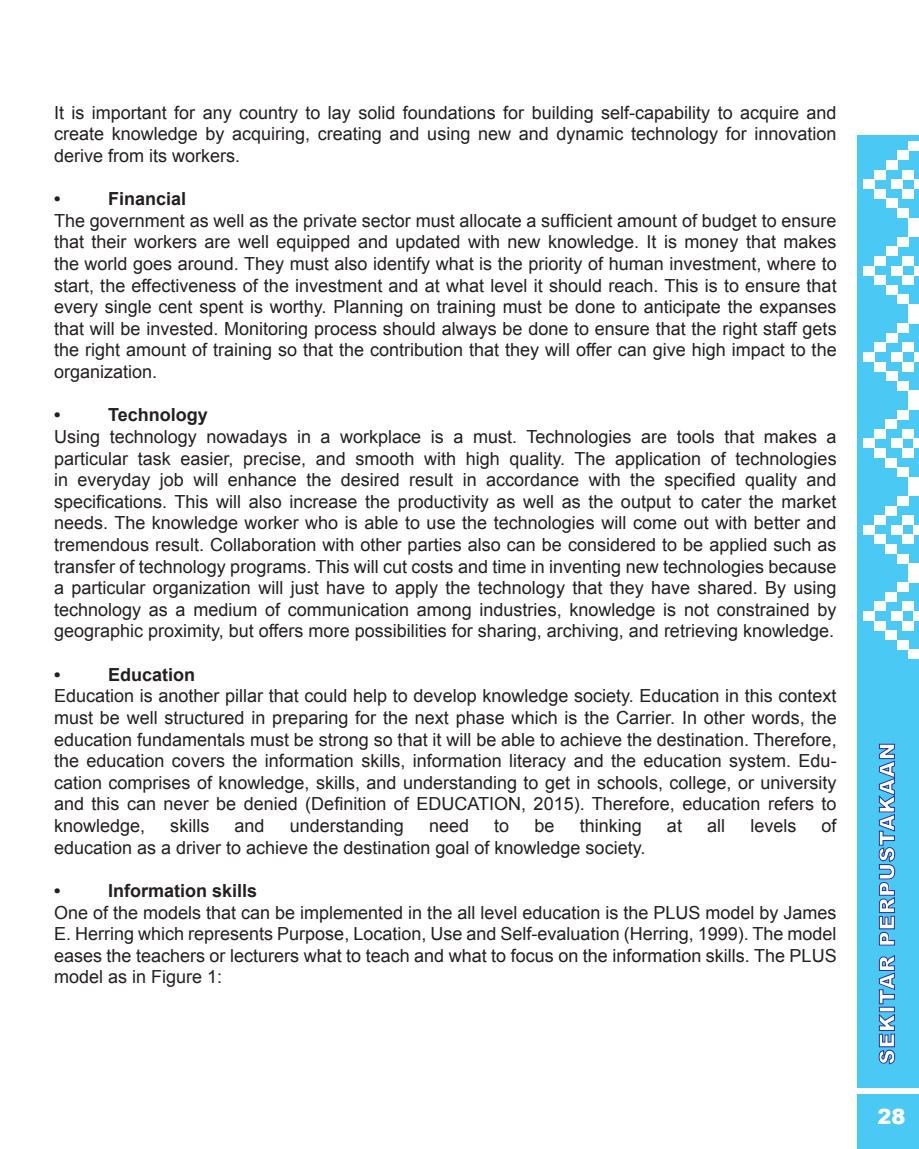
<style>
.page{position:relative;width:919px;height:1149px;background:#fff}
.page>*{position:absolute;margin:0;border:0;box-sizing:border-box;transform-origin:0 0}
.t1{font:900 21px "Arial";letter-spacing:.05em;color:#fff}
.t2{font:18px/21.6px "Arial";color:#231f20;text-align:justify}
.t3{font:700 18px "Arial";color:#231f20}
</style>
<div class="page">
<div style="left:857px;top:136px;width:61px;height:1012px;background:#49c9f4"></div>
<div style="left:857px;top:1088px;width:61px;height:5px;background:#fff"></div>
<div style="left:908px;top:141px;width:10px;height:9px;background:#fff"></div>
<div style="left:897px;top:150px;width:11px;height:10px;background:#fff"></div>
<div style="left:885px;top:198px;width:12px;height:10px;background:#fff"></div>
<div style="left:874px;top:189px;width:11px;height:9px;background:#fff"></div>
<div style="left:863px;top:179px;width:11px;height:10px;background:#fff"></div>
<div style="left:885px;top:160px;width:12px;height:10px;background:#fff"></div>
<div style="left:874px;top:170px;width:11px;height:9px;background:#fff"></div>
<div style="left:897px;top:208px;width:11px;height:10px;background:#fff"></div>
<div style="left:908px;top:218px;width:10px;height:9px;background:#fff"></div>
<div style="left:891px;top:179px;width:11px;height:10px;background:#fff"></div>
<div style="left:902px;top:189px;width:12px;height:9px;background:#fff"></div>
<div style="left:902px;top:170px;width:12px;height:9px;background:#fff"></div>
<hr style="left:914px;top:179px;width:4px;height:10px;background:#fff">
<div style="left:908px;top:227px;width:10px;height:10px;background:#fff"></div>
<div style="left:897px;top:237px;width:11px;height:9px;background:#fff"></div>
<div style="left:885px;top:285px;width:12px;height:9px;background:#fff"></div>
<div style="left:874px;top:275px;width:11px;height:10px;background:#fff"></div>
<div style="left:863px;top:266px;width:11px;height:9px;background:#fff"></div>
<div style="left:885px;top:246px;width:12px;height:10px;background:#fff"></div>
<div style="left:874px;top:256px;width:11px;height:10px;background:#fff"></div>
<div style="left:897px;top:294px;width:11px;height:10px;background:#fff"></div>
<div style="left:908px;top:304px;width:10px;height:10px;background:#fff"></div>
<div style="left:891px;top:266px;width:11px;height:9px;background:#fff"></div>
<div style="left:902px;top:275px;width:12px;height:10px;background:#fff"></div>
<div style="left:902px;top:256px;width:12px;height:10px;background:#fff"></div>
<svg style="left:914px;top:266px;width:4px;height:9px"></svg>
<div style="left:908px;top:314px;width:10px;height:9px;background:#fff"></div>
<div style="left:897px;top:323px;width:11px;height:10px;background:#fff"></div>
<div style="left:885px;top:371px;width:12px;height:10px;background:#fff"></div>
<div style="left:874px;top:361px;width:11px;height:10px;background:#fff"></div>
<div style="left:863px;top:352px;width:11px;height:9px;background:#fff"></div>
<div style="left:885px;top:333px;width:12px;height:9px;background:#fff"></div>
<div style="left:874px;top:342px;width:11px;height:10px;background:#fff"></div>
<div style="left:897px;top:381px;width:11px;height:9px;background:#fff"></div>
<div style="left:908px;top:390px;width:10px;height:10px;background:#fff"></div>
<div style="left:891px;top:352px;width:11px;height:9px;background:#fff"></div>
<div style="left:902px;top:361px;width:11px;height:10px;background:#fff"></div>
<div style="left:902px;top:342px;width:11px;height:10px;background:#fff"></div>
<div style="left:913px;top:352px;width:5px;height:9px;background:#fff"></div>
<div style="left:908px;top:400px;width:10px;height:9px;background:#fff"></div>
<div style="left:896px;top:409px;width:12px;height:10px;background:#fff"></div>
<div style="left:885px;top:457px;width:11px;height:10px;background:#fff"></div>
<div style="left:874px;top:448px;width:11px;height:9px;background:#fff"></div>
<div style="left:863px;top:438px;width:11px;height:10px;background:#fff"></div>
<div style="left:885px;top:419px;width:11px;height:10px;background:#fff"></div>
<div style="left:874px;top:429px;width:11px;height:9px;background:#fff"></div>
<div style="left:896px;top:467px;width:12px;height:10px;background:#fff"></div>
<div style="left:908px;top:477px;width:10px;height:9px;background:#fff"></div>
<div style="left:891px;top:438px;width:11px;height:10px;background:#fff"></div>
<div style="left:902px;top:448px;width:11px;height:9px;background:#fff"></div>
<div style="left:902px;top:429px;width:11px;height:9px;background:#fff"></div>
<div style="left:913px;top:438px;width:5px;height:10px;background:#fff"></div>
<div style="left:908px;top:486px;width:10px;height:10px;background:#fff"></div>
<div style="left:896px;top:496px;width:12px;height:9px;background:#fff"></div>
<div style="left:885px;top:544px;width:11px;height:9px;background:#fff"></div>
<div style="left:874px;top:534px;width:11px;height:10px;background:#fff"></div>
<div style="left:863px;top:525px;width:11px;height:9px;background:#fff"></div>
<div style="left:885px;top:505px;width:11px;height:10px;background:#fff"></div>
<div style="left:874px;top:515px;width:11px;height:10px;background:#fff"></div>
<div style="left:896px;top:553px;width:12px;height:10px;background:#fff"></div>
<div style="left:908px;top:563px;width:10px;height:10px;background:#fff"></div>
<div style="left:891px;top:525px;width:11px;height:9px;background:#fff"></div>
<div style="left:902px;top:534px;width:11px;height:10px;background:#fff"></div>
<div style="left:902px;top:515px;width:11px;height:10px;background:#fff"></div>
<div style="left:913px;top:525px;width:5px;height:9px;background:#fff"></div>
<div style="left:908px;top:572px;width:10px;height:10px;background:#fff"></div>
<div style="left:896px;top:582px;width:12px;height:10px;background:#fff"></div>
<div style="left:885px;top:630px;width:11px;height:9px;background:#fff"></div>
<div style="left:874px;top:620px;width:11px;height:10px;background:#fff"></div>
<div style="left:863px;top:611px;width:11px;height:9px;background:#fff"></div>
<div style="left:885px;top:592px;width:11px;height:9px;background:#fff"></div>
<div style="left:874px;top:601px;width:11px;height:10px;background:#fff"></div>
<div style="left:896px;top:639px;width:12px;height:10px;background:#fff"></div>
<div style="left:908px;top:649px;width:10px;height:10px;background:#fff"></div>
<div style="left:891px;top:611px;width:11px;height:9px;background:#fff"></div>
<div style="left:902px;top:620px;width:11px;height:10px;background:#fff"></div>
<div style="left:902px;top:601px;width:11px;height:10px;background:#fff"></div>
<div style="left:913px;top:611px;width:5px;height:9px;background:#fff"></div>
<svg style="left:878px;top:1014px;width:16px;height:49px"></svg>
<div style="left:879px;top:1006px;width:15px;height:5px;border:1px solid #2e3092"></div>
<svg style="left:879px;top:955px;width:15px;height:48px"></svg>
<svg style="left:878px;top:744px;width:16px;height:200px"></svg>
<p class="t2" style="left:54px;top:102px;width:784px">It is important for any country to lay solid foundations for building self-capability to acquire and</p>
<p class="t2" style="left:54px;top:123px;width:784px">create knowledge by acquiring, creating and using new and dynamic technology for innovation</p>
<p class="t2" style="left:54px;top:145px;width:188px">derive from its workers.</p>
<p class="t3" style="left:54px;top:187px;width:8px">•</p>
<p class="t3" style="left:108px;top:187px;width:80px">Financial</p>
<p class="t2" style="left:54px;top:210px;width:784px">The government as well as the private sector must allocate a sufficient amount of budget to ensure that their workers are well equipped and updated with new knowledge. It is money that makes the world goes around. They must also identify what is the priority of human investment, where to start, the effectiveness of the investment and at what level it should reach. This is to ensure that every single cent spent is worthy. Planning on training must be done to anticipate the expanses that will be invested. Monitoring process should always be done to ensure that the right staff gets the right amount of training so that the contribution that they will offer can give high impact to the</p>
<p class="t2" style="left:54px;top:361px;width:105px">organization.</p>
<p class="t3" style="left:54px;top:403px;width:8px">•</p>
<p class="t3" style="left:108px;top:403px;width:101px">Technology</p>
<p class="t2" style="left:54px;top:426px;width:784px">Using technology nowadays in a workplace is a must. Technologies are tools that makes a</p>
<p class="t2" style="left:54px;top:447px;width:784px">particular task easier, precise, and smooth with high quality. The application of technologies in everyday job will enhance the desired result in accordance with the specified quality and</p>
<p class="t2" style="left:54px;top:490px;width:784px">specifications. This will also increase the productivity as well as the output to cater the market needs. The knowledge worker who is able to use the technologies will come out with better and tremendous result. Collaboration with other parties also can be considered to be applied such as transfer of technology programs. This will cut costs and time in inventing new technologies because a particular organization will just have to apply the technology that they have shared. By using technology as a medium of communication among industries, knowledge is not constrained by geographic proximity, but offers more possibilities for sharing, archiving, and retrieving knowledge.</p>
<p class="t3" style="left:54px;top:662px;width:8px">•</p>
<p class="t3" style="left:108px;top:662px;width:89px">Education</p>
<p class="t2" style="left:54px;top:685px;width:784px">Education is another pillar that could help to develop knowledge society. Education in this context must be well structured in preparing for the next phase which is the Carrier. In other words, the</p>
<p class="t2" style="left:54px;top:728px;width:784px">education fundamentals must be strong so that it will be able to achieve the destination. Therefore, the education covers the information skills, information literacy and the education system. Edu&shy;cation comprises of knowledge, skills, and understanding to get in schools, college, or university and this can never be denied (Definition of EDUCATION, 2015). Therefore, education refers to</p>
<p class="t2" style="left:54px;top:814px;width:93px">knowledge,</p>
<p class="t2" style="left:170px;top:814px;width:40px">skills</p>
<p class="t2" style="left:234px;top:814px;width:32px">and</p>
<p class="t2" style="left:290px;top:814px;width:116px">understanding</p>
<p class="t2" style="left:429px;top:814px;width:42px">need</p>
<p class="t2" style="left:494px;top:814px;width:17px">to</p>
<p class="t2" style="left:534px;top:814px;width:22px">be</p>
<p class="t2" style="left:579px;top:814px;width:64px">thinking</p>
<p class="t2" style="left:667px;top:814px;width:17px">at</p>
<p class="t2" style="left:707px;top:814px;width:19px">all</p>
<p class="t2" style="left:750px;top:814px;width:48px">levels</p>
<p class="t2" style="left:821px;top:814px;width:17px">of</p>
<p class="t2" style="left:54px;top:836px;width:593px">education as a driver to achieve the destination goal of knowledge society.</p>
<p class="t3" style="left:54px;top:878px;width:8px">•</p>
<p class="t3" style="left:108px;top:878px;width:151px">Information skills</p>
<p class="t2" style="left:54px;top:901px;width:784px">One of the models that can be implemented in the all level education is the PLUS model by James E. Herring which represents Purpose, Location, Use and Self-evaluation (Herring, 1999). The model eases the teachers or lecturers what to teach and what to focus on the information skills. The PLUS model as in Figure 1:</p>
<p class="t1" style="left:871px;top:1064px;width:323px;rotate:-90deg">SEKITAR PERPUSTAKAAN</p>
<p class="t1" style="left:877px;top:1101px;width:30px">28</p>
</div>
